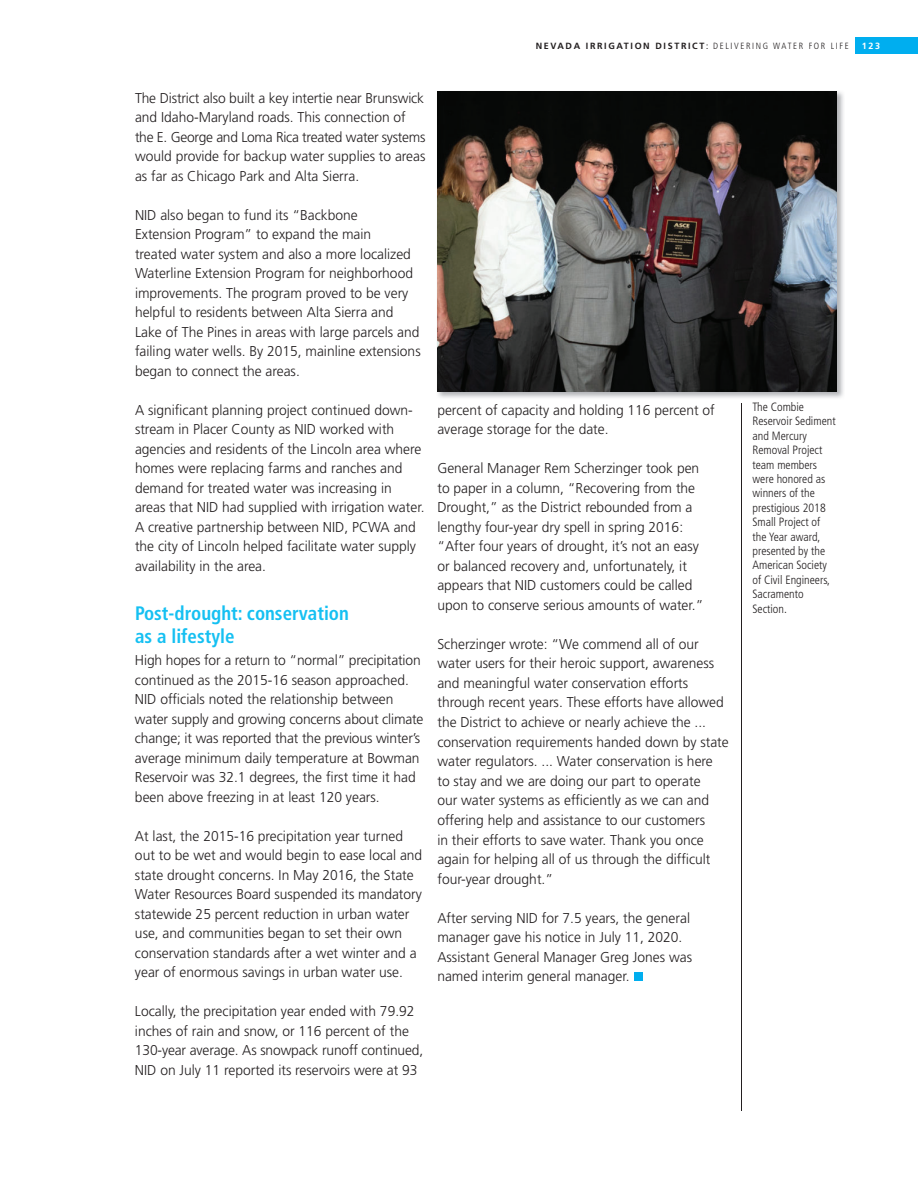
<style>
.page{position:relative;width:918px;height:1188px;background:#fff}
.page>*{position:absolute;margin:0;border:0;box-sizing:border-box;transform-origin:0 0}
.t1{font:700 condensed 19.5px/22.5px "Frutiger";color:#15c0f2}
.t2{font:300 14.25px/19.5px "Frutiger";color:#231f20}
.t3{font:300 condensed 12px/14.4px "Frutiger";color:#231f20}
.t4{font:700 9px "Frutiger";letter-spacing:.18em;color:#231f20}
.t5{font:700 9px "Frutiger";color:#fff}
.s1{font-weight:400;font-stretch:condensed}
.s2{font-weight:300;font-stretch:condensed}
</style>
<div class="page">
<div style="left:855px;top:37px;width:63px;height:16px;background:#00aeef"></div>
<img style="left:437px;top:91px;width:407px;height:307px">
<img style="left:437px;top:92px;width:400px;height:299px">
<hr style="left:741px;top:403px;width:1px;height:708px;background:#231f20">
<div style="left:635px;top:972px;width:8px;height:9px;background:#00aeef"></div>
<p class="t4" style="left:536px;top:42px;width:315px">NEVADA IRRIGATION DISTRICT<span class="s1">:</span> <span class="s2">DELIVERING WATER FOR LIFE</span></p>
<p class="t5" style="left:862px;top:42px;width:20px">123</p>
<p class="t2" style="left:135px;top:89px;width:292px">The District also built a key intertie near Brunswick and Idaho-Maryland roads. This connection of the E. George and Loma Rica treated water systems would provide for backup water supplies to areas as far as Chicago Park and Alta Sierra.</p>
<p class="t2" style="left:135px;top:206px;width:287px">NID also began to fund its “Backbone<br>Extension Program” to expand the main<br>treated water system and also a more localized Waterline Extension Program for neighborhood improvements. The program proved to be very helpful to residents between Alta Sierra and Lake of The Pines in areas with large parcels and failing water wells. By 2015, mainline extensions began to connect the areas.</p>
<p class="t2" style="left:135px;top:401px;width:291px">A significant planning project continued down&shy;stream in Placer County as NID worked with agencies and residents of the Lincoln area where homes were replacing farms and ranches and demand for treated water was increasing in areas that NID had supplied with irrigation water.<br>A creative partnership between NID, PCWA and the city of Lincoln helped facilitate water supply availability in the area.</p>
<h1 class="t1" style="left:135px;top:604px;width:215px">Post-drought: conservation as a lifestyle</h1>
<p class="t2" style="left:135px;top:652px;width:290px">High hopes for a return to “normal” precipitation continued as the 2015-16 season approached.<br>NID officials noted the relationship between water supply and growing concerns about climate change; it was reported that the previous winter’s average minimum daily temperature at Bowman Reservoir was 32.1 degrees, the first time it had been above freezing in at least 120 years.</p>
<p class="t2" style="left:135px;top:827px;width:289px">At last, the 2015-16 precipitation year turned out to be wet and would begin to ease local and state drought concerns. In May 2016, the State Water Resources Board suspended its mandatory statewide 25 percent reduction in urban water use, and communities began to set their own conservation standards after a wet winter and a year of enormous savings in urban water use.</p>
<p class="t2" style="left:135px;top:1003px;width:290px">Locally, the precipitation year ended with 79.92 inches of rain and snow, or 116 percent of the 130-year average. As snowpack runoff continued, NID on July 11 reported its reservoirs were at 93</p>
<p class="t2" style="left:437px;top:401px;width:279px">percent of capacity and holding 116 percent of average storage for the date.</p>
<p class="t2" style="left:437px;top:459px;width:268px">General Manager Rem Scherzinger took pen to paper in a column, “Recovering from the Drought,” as the District rebounded from a lengthy four-year dry spell in spring 2016: “After four years of drought, it’s not an easy or balanced recovery and, unfortunately, it appears that NID customers could be called upon to conserve serious amounts of water.”</p>
<p class="t2" style="left:437px;top:635px;width:293px">Scherzinger wrote: “We commend all of our water users for their heroic support, awareness and meaningful water conservation efforts through recent years. These efforts have allowed the District to achieve or nearly achieve the ... conservation requirements handed down by state water regulators. ... Water conservation is here<br>to stay and we are doing our part to operate<br>our water systems as efficiently as we can and offering help and assistance to our customers<br>in their efforts to save water. Thank you once again for helping all of us through the difficult four-year drought.”</p>
<p class="t2" style="left:437px;top:909px;width:256px">After serving NID for 7.5 years, the general manager gave his notice in July 11, 2020.<br>Assistant General Manager Greg Jones was named interim general manager.</p>
<p class="t3" style="left:753px;top:400px;width:85px">The Combie<br>Reservoir Sediment and Mercury<br>Removal Project team members were honored as winners of the prestigious 2018<br>Small Project of the Year award, presented by the<br>American Society of Civil Engineers,<br>Sacramento<br>Section.</p>
</div>
